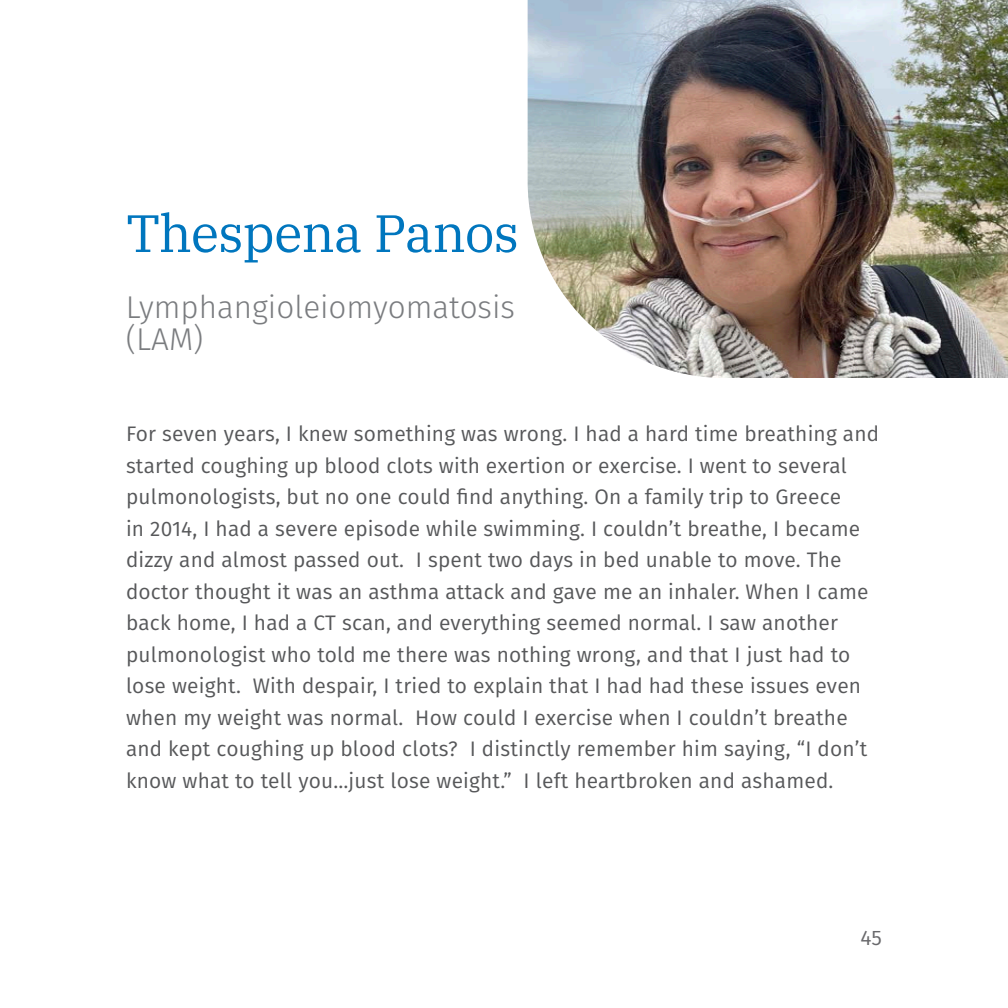
<style>
.page{position:relative;width:1008px;height:1008px;background:#fff}
.page>*{position:absolute;margin:0;border:0;box-sizing:border-box;transform-origin:0 0}
.Headline__Standard{font:52.5px "IBM Plex Serif";letter-spacing:-.02em;color:#0076be}
.Headline__Standard-2{font:300 31.5px/31.5px "Fira Sans";color:#7a7c7f}
.Body_Copy__PV{font:21px/31.5px "Fira Sans";letter-spacing:.01em;color:#57585a}
.t1{font:21px "Fira Sans";color:#69696c}
</style>
<div class="page">
<img style="left:528px;top:0;width:480px;height:378px">
<p class="Headline__Standard" style="left:126px;top:193px;width:395px">Thespena Panos</p>
<p class="Headline__Standard-2" style="left:126px;top:292px;width:390px">Lymphangioleiomyomatosis (LAM)</p>
<p class="Body_Copy__PV" style="left:126px;top:417px;width:755px">For seven years, I knew something was wrong. I had a hard time breathing and started coughing up blood clots with exertion or exercise. I went to several pulmonologists, but no one could find anything. On a family trip to Greece<br>in 2014, I had a severe episode while swimming. I couldn’t breathe, I became dizzy and almost passed out. I spent two days in bed unable to move. The doctor thought it was an asthma attack and gave me an inhaler. When I came back home, I had a CT scan, and everything seemed normal. I saw another pulmonologist who told me there was nothing wrong, and that I just had to lose weight. With despair, I tried to explain that I had had these issues even when my weight was normal. How could I exercise when I couldn’t breathe and kept coughing up blood clots? I distinctly remember him saying, “I don’t know what to tell you…just lose weight.” I left heartbroken and ashamed.</p>
<p class="t1" style="left:860px;top:922px;width:23px">45</p>
</div>
